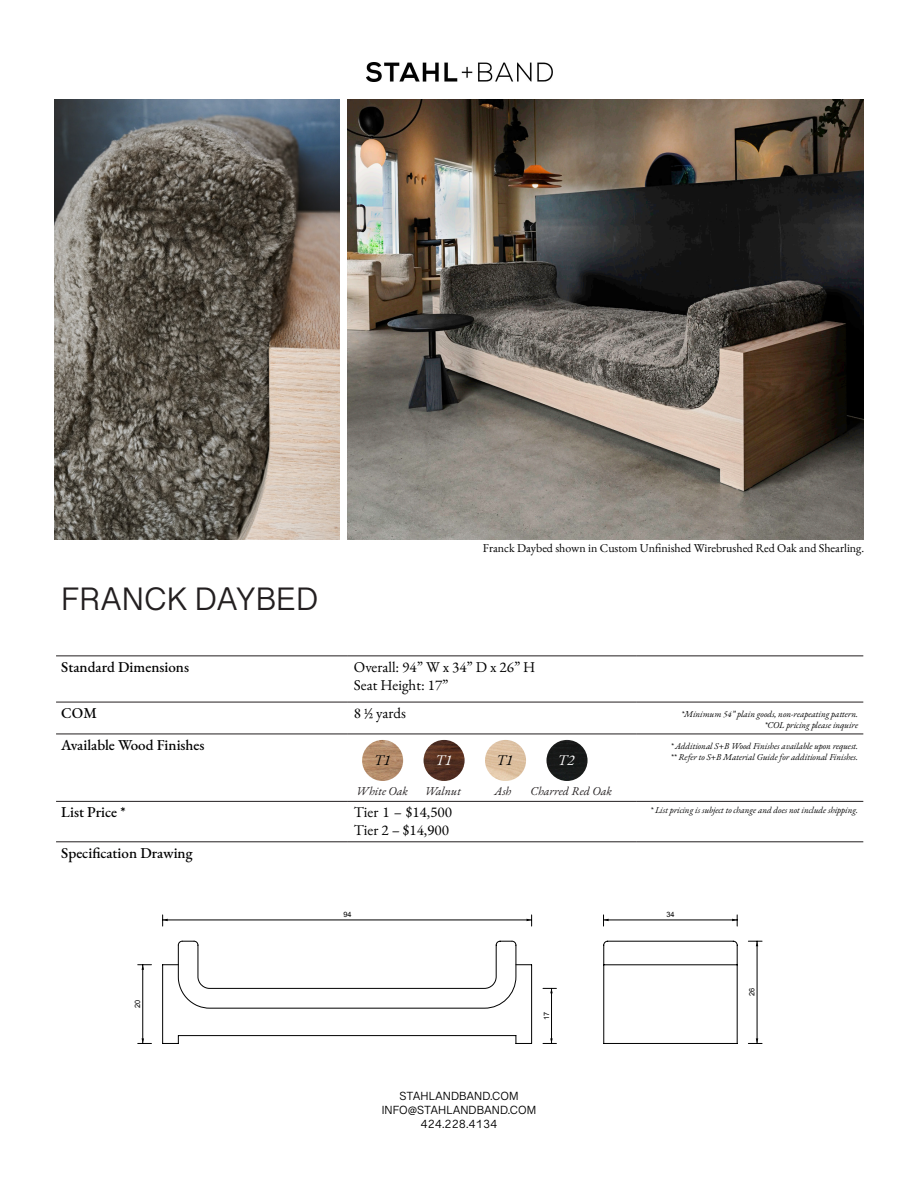
<style>
.page{position:relative;width:918px;height:1188px;background:#fff}
.page>*{position:absolute;margin:0;border:0;box-sizing:border-box;transform-origin:0 0}
.t1{font:33px "Grantha Sangam MN";color:#231f20}
.t2{font:500 15px "EB Garamond";color:#000}
.t3{font:15px/18px "EB Garamond";color:#000}
.t4{font:italic 15px "EB Garamond";color:#000}
.t5{font:italic 15px "EB Garamond";color:#fff}
.t6{font:12px "EB Garamond";color:#000}
.t7{font:12px/14.4px "Grantha Sangam MN";color:#000;text-align:center}
.t8{font:italic 12px "EB Garamond";color:#231f20}
.t9{font:italic 9px "EB Garamond";color:#000}
.t10{font:7.35px "Arial";color:#000}
.s1{font-family:"Minion Pro"}
</style>
<div class="page">
<img style="left:367px;top:63px;width:185px;height:19px">
<hr style="left:56px;top:656px;width:292px;height:1px;background:#231f20">
<hr style="left:348px;top:656px;width:288px;height:1px;background:#231f20">
<hr style="left:636px;top:656px;width:227px;height:1px;background:#231f20">
<hr style="left:56px;top:702px;width:292px;height:1px;background:#231f20">
<hr style="left:348px;top:702px;width:288px;height:1px;background:#231f20">
<hr style="left:636px;top:702px;width:227px;height:1px;background:#231f20">
<hr style="left:56px;top:734px;width:292px;height:1px;background:#231f20">
<hr style="left:348px;top:734px;width:288px;height:1px;background:#231f20">
<hr style="left:636px;top:734px;width:227px;height:1px;background:#231f20">
<hr style="left:56px;top:801px;width:292px;height:1px;background:#231f20">
<hr style="left:348px;top:801px;width:288px;height:1px;background:#231f20">
<hr style="left:636px;top:801px;width:227px;height:1px;background:#231f20">
<hr style="left:56px;top:842px;width:292px;height:1px;background:#231f20">
<hr style="left:348px;top:842px;width:288px;height:1px;background:#231f20">
<hr style="left:636px;top:842px;width:227px;height:1px;background:#231f20">
<img style="left:362px;top:740px;width:41px;height:41px;border-radius:21px">
<img style="left:424px;top:740px;width:41px;height:41px;border-radius:21px">
<img style="left:485px;top:740px;width:41px;height:41px;border-radius:21px">
<img style="left:546px;top:740px;width:42px;height:41px;border-radius:21px">
<img style="left:54px;top:99px;width:285px;height:440px">
<img style="left:348px;top:99px;width:516px;height:440px">
<hr style="left:604px;top:920px;width:133px;height:1px;background:#000">
<svg style="left:603px;top:915px;width:6px;height:11px"></svg>
<svg style="left:732px;top:915px;width:6px;height:11px"></svg>
<hr style="left:757px;top:941px;width:1px;height:102px;background:#000">
<svg style="left:748px;top:1038px;width:14px;height:6px"></svg>
<svg style="left:748px;top:941px;width:14px;height:5px"></svg>
<hr style="left:163px;top:920px;width:369px;height:1px;background:#000">
<svg style="left:162px;top:915px;width:6px;height:11px"></svg>
<svg style="left:527px;top:915px;width:5px;height:11px"></svg>
<hr style="left:142px;top:965px;width:1px;height:78px;background:#000">
<svg style="left:138px;top:1038px;width:13px;height:6px"></svg>
<svg style="left:138px;top:964px;width:13px;height:6px"></svg>
<svg style="left:179px;top:941px;width:559px;height:103px"></svg>
<svg style="left:550px;top:1038px;width:3px;height:5px"></svg>
<svg style="left:550px;top:988px;width:3px;height:5px"></svg>
<hr style="left:162px;top:965px;width:1px;height:78px;background:#000">
<svg style="left:163px;top:1036px;width:16px;height:8px"></svg>
<hr style="left:178px;top:1035px;width:338px;height:1px;background:#000">
<svg style="left:516px;top:1036px;width:16px;height:8px"></svg>
<hr style="left:531px;top:965px;width:1px;height:78px;background:#000">
<svg style="left:163px;top:941px;width:369px;height:68px"></svg>
<p class="t1" style="left:61px;top:580px;width:259px">FRANCK DAYBED</p>
<p class="t6" style="left:483px;top:540px;width:383px">Franck Daybed shown in Custom Unfinished Wirebrushed Red Oak and Shearling.</p>
<p class="t2" style="left:61px;top:657px;width:129px">Standard Dimensions</p>
<p class="t3" style="left:354px;top:658px;width:183px">Overall: 94” W x 34” D x 26” H</p>
<p class="t3" style="left:354px;top:676px;width:96px">Seat Height: 17”</p>
<p class="t2" style="left:61px;top:703px;width:37px">COM</p>
<p class="t3" style="left:354px;top:704px;width:54px">8 1/2 yards</p>
<p class="t9" style="left:681px;top:708px;width:178px">*Minimum 54” plain goods, non-reapeating pattern.</p>
<p class="t9" style="left:764px;top:719px;width:95px">*COL pricing please inquire</p>
<p class="t2" style="left:61px;top:735px;width:145px">Available Wood Finishes</p>
<p class="t8" style="left:356px;top:784px;width:53px">White Oak</p>
<p class="t8" style="left:425px;top:784px;width:38px">Walnut</p>
<p class="t8" style="left:494px;top:784px;width:18px">Ash</p>
<p class="t8" style="left:531px;top:784px;width:83px">Charred Red Oak</p>
<p class="t9" style="left:670px;top:740px;width:189px">* Additional S+B Wood Finishes available upon request.</p>
<p class="t9" style="left:671px;top:751px;width:189px">** Refer to S+B Material Guide for additional Finishes.</p>
<p class="t4" style="left:374px;top:750px;width:18px">T1</p>
<p class="t5" style="left:435px;top:750px;width:18px">T1</p>
<p class="t4" style="left:497px;top:750px;width:18px">T1</p>
<p class="t5" style="left:558px;top:750px;width:18px">T2</p>
<p class="t2" style="left:61px;top:802px;width:66px">List Price *</p>
<p class="t3" style="left:354px;top:803px;width:100px">Tier 1 – $1<span class="s1">4</span>,<span class="s1">5</span>00<br>Tier 2 – $14,<span class="s1">9</span>00</p>
<p class="t9" style="left:650px;top:804px;width:209px">* List pricing is subject to change and does not include shipping.</p>
<p class="t2" style="left:61px;top:843px;width:133px">Specification Drawing</p>
<p class="t10" style="left:133px;top:1008px;width:10px;rotate:-90deg">20</p>
<p class="t10" style="left:343px;top:910px;width:10px">94</p>
<p class="t10" style="left:542px;top:1020px;width:10px;rotate:-90deg">17</p>
<h3 class="t7" style="left:382px;top:1088px;width:156px">STAHLANDBAND.COM<br>INFO@STAHLANDBAND.COM<br>424.228.4134</h3>
<p class="t10" style="left:667px;top:910px;width:10px">34</p>
<p class="t10" style="left:747px;top:996px;width:10px;rotate:-90deg">26</p>
</div>
